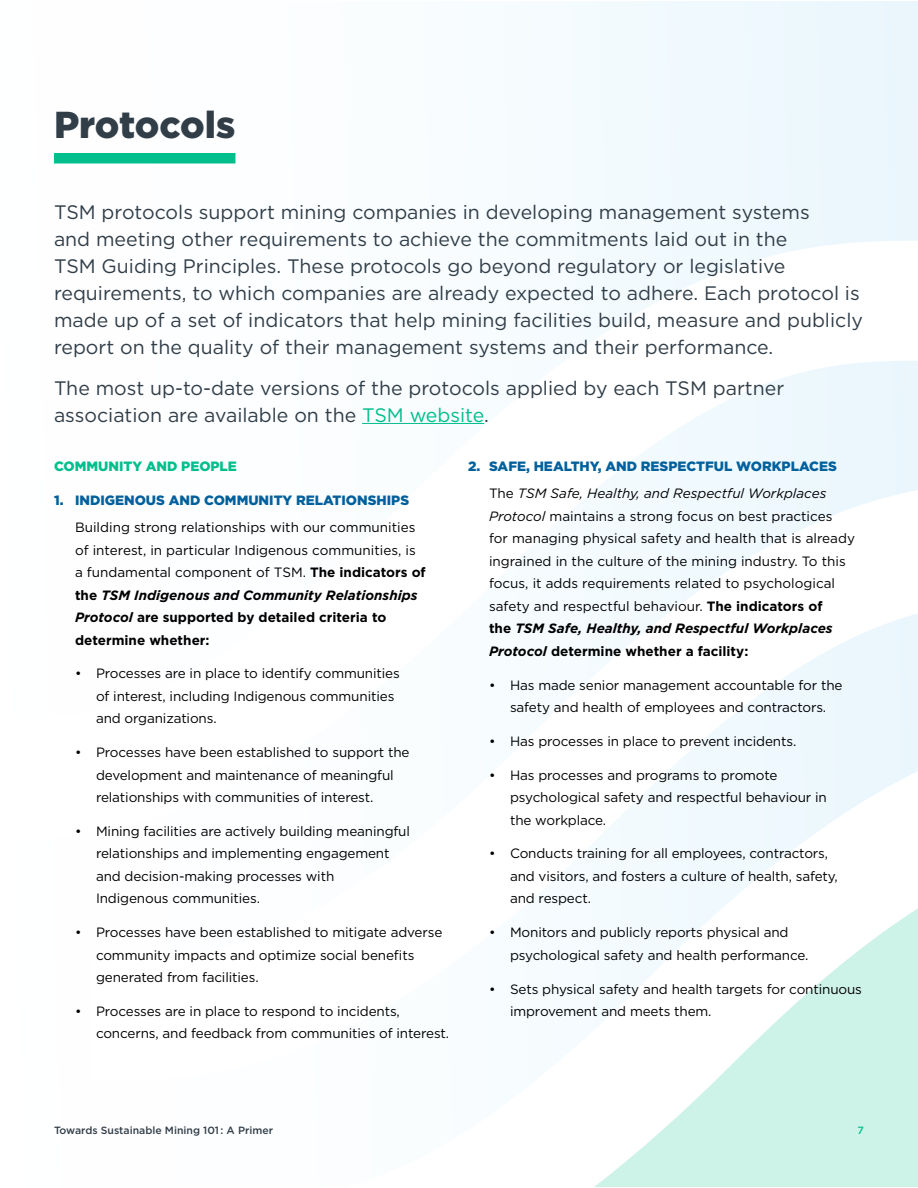
<style>
.page{position:relative;width:918px;height:1188px;background:#fff}
.page>*{position:absolute;margin:0;border:0;box-sizing:border-box;transform-origin:0 0}
.t1{font:900 37.5px "Gotham";letter-spacing:-.005em;color:#313e48}
.t2{font:19.5px/27px "Gotham";color:#313e48}
.t3{font:13.5px/22.5px "Gotham";letter-spacing:-.01em;color:#000}
.t4{font:italic 13.5px/27.5px "Gotham";color:#000}
.t5{font:900 13.5px "Gotham";color:#00609c}
.t6{font:900 13.5px "Gotham";color:#00bf8c}
.t7{font:500 10.5px "Gotham";color:#313d47}
.t8{font:500 10.5px "Gotham";color:#00bf8c}
.s1{color:#00bf8c}
.s2{font-weight:700}
.s3{font-weight:700;font-style:italic}
.s4{font-weight:900;font-style:normal;color:#00609c}
.s5{font-style:normal}
.s6{font-style:italic}
</style>
<div class="page">
<div style="left:899px;top:614px;width:19px;height:167px;background:#eaf6fc"></div>
<svg style="left:594px;top:908px;width:324px;height:279px;fill:#cdf2e8"></svg>
<div style="left:54px;top:153px;width:181px;height:10px;background:#00bf8c"></div>
<hr style="left:362px;top:423px;width:122px;height:1px;background:#00bf8c">
<h1 class="t1" style="left:54px;top:99px;width:183px">Protocols</h1>
<p class="t2" style="left:54px;top:198px;width:811px">TSM protocols support mining companies in developing management systems<br>and meeting other requirements to achieve the commitments laid out in the<br>TSM Guiding Principles. These protocols go beyond regulatory or legislative requirements, to which companies are already expected to adhere. Each protocol is made up of a set of indicators that help mining facilities build, measure and publicly report on the quality of their management systems and their performance.</p>
<h2 class="t2" style="left:54px;top:374px;width:732px">The most up-to-date versions of the protocols applied by each TSM partner association are available on the <span class="s1">TSM website</span>.</h2>
<p class="t6" style="left:54px;top:457px;width:185px">COMMUNITY AND PEOPLE</p>
<p class="t5" style="left:54px;top:491px;width:357px">1. INDIGENOUS AND COMMUNITY RELATIONSHIPS</p>
<p class="t3" style="left:75px;top:516px;width:352px">Building strong relationships with our communities of interest, in particular Indigenous communities, is a fundamental component of TSM. <span class="s2">The indicators of the</span> <span class="s3">TSM Indigenous and Community Relationships Protocol</span> <span class="s2">are supported by detailed criteria to determine whether:</span></p>
<p class="t3" style="left:96px;top:662px;width:305px;text-indent:-21px">• Processes are in place to identify communities of interest, including Indigenous communities and organizations.</p>
<p class="t3" style="left:96px;top:741px;width:315px;text-indent:-21px">• Processes have been established to support the development and maintenance of meaningful relationships with communities of interest.</p>
<p class="t3" style="left:96px;top:820px;width:316px;text-indent:-21px">• Mining facilities are actively building meaningful relationships and implementing engagement and decision-making processes with Indigenous communities.</p>
<p class="t3" style="left:96px;top:921px;width:348px;text-indent:-21px">• Processes have been established to mitigate adverse community impacts and optimize social benefits generated from facilities.</p>
<p class="t3" style="left:96px;top:1000px;width:355px;text-indent:-21px">• Processes are in place to respond to incidents, concerns, and feedback from communities of interest.</p>
<p class="t4" style="left:489px;top:452px;width:349px;text-indent:-21px"><span class="s4">2. SAFE, HEALTHY, AND RESPECTFUL WORKPLACES<br></span><span class="s5">The</span> TSM Safe, Healthy, and Respectful Workplaces</p>
<p class="t3" style="left:489px;top:505px;width:367px"><span class="s6">Protocol</span> maintains a strong focus on best practices<br>for managing physical safety and health that is already ingrained in the culture of the mining industry. To this focus, it adds requirements related to psychological safety and respectful behaviour. <span class="s2">The indicators of<br>the</span> <span class="s3">TSM Safe, Healthy, and Respectful Workplaces Protocol</span> <span class="s2">determine whether a facility:</span></p>
<p class="t3" style="left:489px;top:673px;width:355px;text-align:center">• Has made senior management accountable for the safety and health of employees and contractors.</p>
<p class="t3" style="left:489px;top:730px;width:309px">• Has processes in place to prevent incidents.</p>
<p class="t3" style="left:510px;top:763px;width:318px;text-indent:-21px">• Has processes and programs to promote psychological safety and respectful behaviour in the workplace.</p>
<p class="t3" style="left:510px;top:842px;width:329px;text-indent:-21px">• Conducts training for all employees, contractors, and visitors, and fosters a culture of health, safety, and respect.</p>
<p class="t3" style="left:510px;top:921px;width:300px;text-indent:-21px">• Monitors and publicly reports physical and psychological safety and health performance.</p>
<p class="t3" style="left:510px;top:977px;width:353px;text-indent:-21px">• Sets physical safety and health targets for continuous improvement and meets them.</p>
<p class="t7" style="left:54px;top:1124px;width:221px">Towards Sustainable Mining 101 : A Primer</p>
<p class="t8" style="left:858px;top:1124px;width:8px">7</p>
</div>
